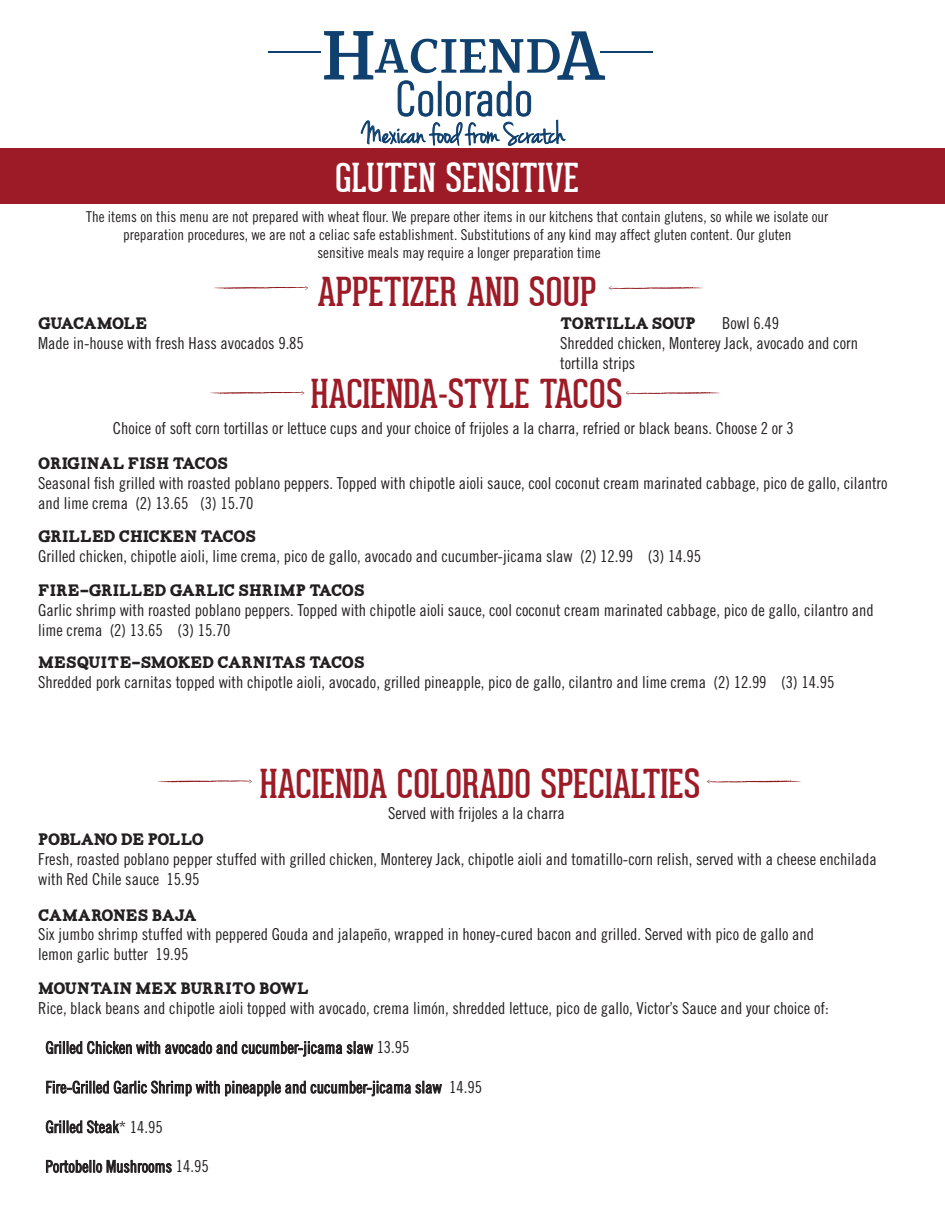
<style>
.page{position:relative;width:945px;height:1215px;background:#fff}
.page>*{position:absolute;margin:0;border:0;box-sizing:border-box;transform-origin:0 0}
.t1{font:39px "Geared Slab";color:#9c1b27}
.t2{font:39px "Geared Slab";color:#fff}
.t3{font:31.35px "Jenna Sue";color:#0f406e}
.t4{font:16.5px/19.8px "Trade Gothic LT Std Cn 18";color:#231f20}
.t5{font:16.5px "Carton";letter-spacing:-.015em;color:#231f20}
.t6{font:16.5px "Carton";letter-spacing:-.035em;color:#231f20}
.t7{font:16.5px "Carton";letter-spacing:-.04em;color:#231f20}
.t8{font:15px/18px "Trade Gothic LT Std Cn 18";color:#231f20;text-align:center}
</style>
<div class="page">
<hr style="left:601px;top:51px;width:52px;height:1px;background:#0f406e">
<hr style="left:269px;top:51px;width:52px;height:1px;background:#0f406e">
<svg style="left:324px;top:31px;width:281px;height:115px"></svg>
<div style="left:0;top:148px;width:945px;height:56px;background:#9c1b27"></div>
<svg style="left:626px;top:391px;width:94px;height:4px"></svg>
<svg style="left:210px;top:391px;width:94px;height:4px"></svg>
<svg style="left:707px;top:780px;width:94px;height:3px"></svg>
<svg style="left:158px;top:780px;width:94px;height:3px"></svg>
<svg style="left:46px;top:1041px;width:327px;height:16px"></svg>
<svg style="left:46px;top:1081px;width:396px;height:15px"></svg>
<svg style="left:46px;top:1120px;width:73px;height:13px"></svg>
<svg style="left:46px;top:1159px;width:126px;height:14px"></svg>
<svg style="left:609px;top:286px;width:94px;height:4px"></svg>
<svg style="left:214px;top:286px;width:94px;height:4px"></svg>
<h2 class="t3" style="left:363px;top:116px;width:204px">Mexican food from Scratch</h2>
<h1 class="t2" style="left:336px;top:154px;width:245px">GLUTEN SENSITIVE</h1>
<p class="t8" style="left:86px;top:207px;width:744px">The items on this menu are not prepared with wheat flour. We prepare other items in our kitchens that contain glutens, so while we isolate our preparation procedures, we are not a celiac safe establishment. Substitutions of any kind may affect gluten content. Our gluten<br>sensitive meals may require a longer preparation time</p>
<p class="t7" style="left:38px;top:316px;width:111px">GUACAMOLE</p>
<p class="t4" style="left:38px;top:333px;width:267px">Made in-house with fresh Hass avocados 9.85</p>
<h1 class="t1" style="left:318px;top:269px;width:280px">APPETIZER AND SOUP</h1>
<p class="t4" style="left:560px;top:313px;width:299px;text-indent:162px">Bowl 6.49<br>Shredded chicken, Monterey Jack, avocado and corn tortilla strips</p>
<p class="t5" style="left:560px;top:317px;width:137px">TORTILLA SOUP</p>
<h1 class="t1" style="left:310px;top:370px;width:314px">HACIENDA-STYLE TACOS</h1>
<p class="t4" style="left:113px;top:418px;width:682px">Choice of soft corn tortillas or lettuce cups and your choice of frijoles a la charra, refried or black beans. Choose 2 or 3</p>
<p class="t5" style="left:38px;top:457px;width:191px">ORIGINAL FISH TACOS</p>
<p class="t4" style="left:38px;top:473px;width:851px">Seasonal fish grilled with roasted poblano peppers. Topped with chipotle aioli sauce, cool coconut cream marinated cabbage, pico de gallo, cilantro and lime crema (2) 13.65 (3) 15.70</p>
<p class="t5" style="left:38px;top:530px;width:220px">GRILLED CHICKEN TACOS</p>
<p class="t4" style="left:38px;top:546px;width:664px">Grilled chicken, chipotle aioli, lime crema, pico de gallo, avocado and cucumber-jicama slaw (2) 12.99 (3) 14.95</p>
<p class="t5" style="left:38px;top:584px;width:328px">FIRE-GRILLED GARLIC SHRIMP TACOS</p>
<p class="t4" style="left:38px;top:600px;width:837px">Garlic shrimp with roasted poblano peppers. Topped with chipotle aioli sauce, cool coconut cream marinated cabbage, pico de gallo, cilantro and lime crema (2) 13.65 (3) 15.70</p>
<p class="t5" style="left:38px;top:656px;width:328px">MESQUITE-SMOKED CARNITAS TACOS</p>
<p class="t4" style="left:38px;top:672px;width:798px">Shredded pork carnitas topped with chipotle aioli, avocado, grilled pineapple, pico de gallo, cilantro and lime crema (2) 12.99 (3) 14.95</p>
<h1 class="t1" style="left:260px;top:760px;width:442px">HACIENDA COLORADO SPECIALTIES</h1>
<p class="t4" style="left:388px;top:803px;width:178px">Served with frijoles a la charra</p>
<p class="t6" style="left:38px;top:833px;width:167px">POBLANO DE POLLO</p>
<p class="t4" style="left:38px;top:849px;width:840px">Fresh, roasted poblano pepper stuffed with grilled chicken, Monterey Jack, chipotle aioli and tomatillo-corn relish, served with a cheese enchilada with Red Chile sauce 15.95</p>
<p class="t5" style="left:38px;top:908px;width:160px">CAMARONES BAJA</p>
<p class="t4" style="left:38px;top:924px;width:778px">Six jumbo shrimp stuffed with peppered Gouda and jalapeño, wrapped in honey-cured bacon and grilled. Served with pico de gallo and lemon garlic butter 19.95</p>
<p class="t5" style="left:38px;top:982px;width:272px">MOUNTAIN MEX BURRITO BOWL</p>
<p class="t4" style="left:38px;top:998px;width:792px">Rice, black beans and chipotle aioli topped with avocado, crema limón, shredded lettuce, pico de gallo, Victor’s Sauce and your choice of:</p>
<p class="t4" style="left:46px;top:1038px;width:366px">Grilled Chicken with avocado and cucumber-jicama slaw 13.95</p>
<p class="t4" style="left:46px;top:1077px;width:438px">Fire-Grilled Garlic Shrimp with pineapple and cucumber-jicama slaw 14.95</p>
<p class="t4" style="left:46px;top:1117px;width:119px">Grilled Steak* 14.95</p>
<p class="t4" style="left:46px;top:1156px;width:165px">Portobello Mushrooms 14.95</p>
</div>
